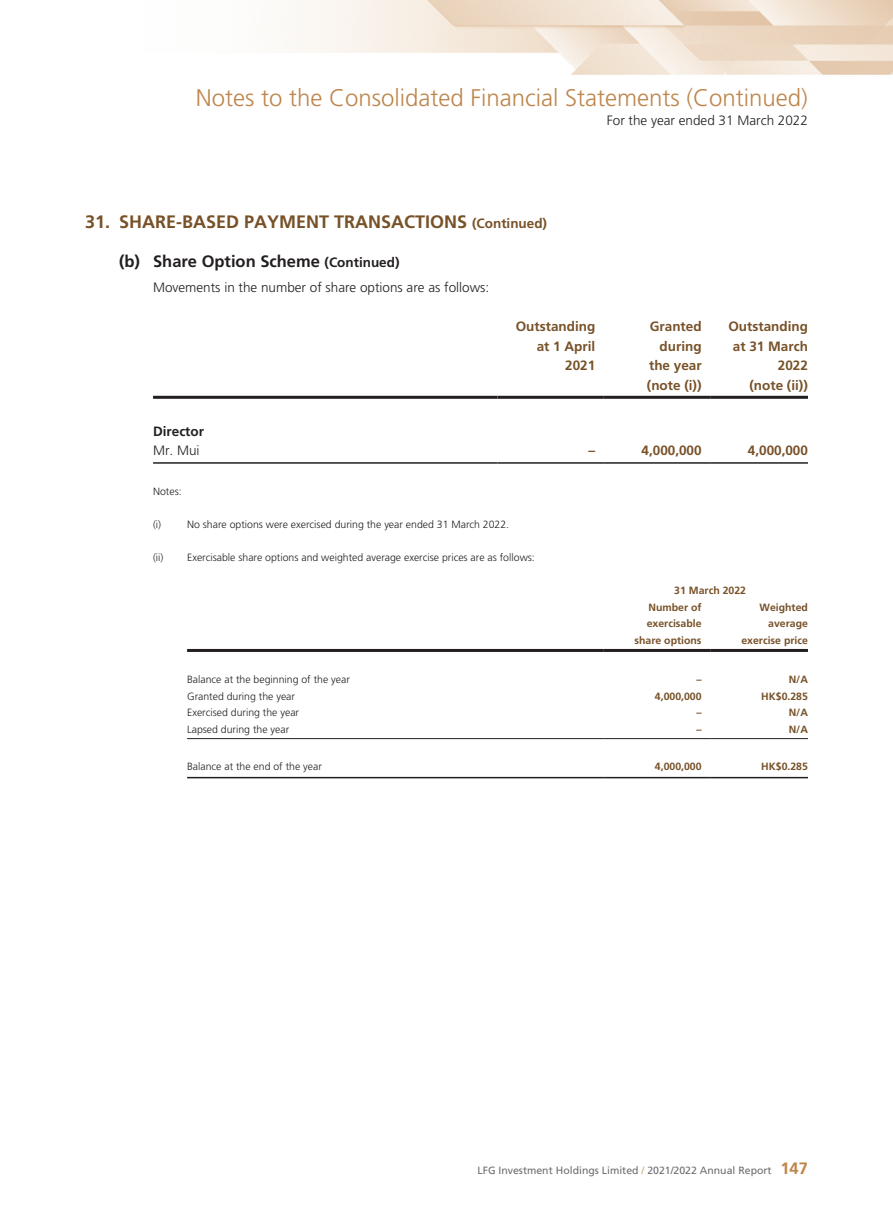
<style>
.page{position:relative;width:893px;height:1212px;background:#fff}
.page>*{position:absolute;margin:0;border:0;box-sizing:border-box;transform-origin:0 0}
.t1{font:300 24px "Frutiger LT Std";color:#be854b}
._01_H1{font:700 18px "Frutiger LT Std";color:#775128}
._02_H2{font:700 16.5px "Frutiger LT Std";color:#231f20}
._50_Table_txt{font:700 13.5px "Frutiger LT Std";color:#775128}
._00_txt{font:300 13.5px "Frutiger LT Std";color:#231f20}
._50_Table_txt-2{font:700 13.5px "Frutiger LT Std";color:#231f20}
._50_Table_txt-3{font:300 13.5px "Frutiger LT Std";color:#231f20}
._06_Notes{font:300 10.5px "Frutiger LT Std";color:#231f20}
._51_N_Table_txt{font:700 10.5px "Frutiger LT Std";color:#775128}
._51_N_Table_txt-2{font:300 10.5px "Frutiger LT Std";color:#231f20}
.t2{font:10.5px "Frutiger LT Std";color:#6c6d70}
.s1{font-size:13.5px}
.s2{color:#d0a476}
.s3{font-weight:700;font-size:16.5px;color:#be854b}
</style>
<div class="page">
<img style="left:153px;top:0;width:740px;height:779px">
<svg style="left:497px;top:314px;width:319px;height:150px"></svg>
<hr style="left:153px;top:396px;width:344px;height:3px;background:#231f20">
<hr style="left:497px;top:396px;width:107px;height:3px;background:#231f20">
<hr style="left:604px;top:396px;width:106px;height:3px;background:#231f20">
<hr style="left:710px;top:396px;width:98px;height:3px;background:#231f20">
<hr style="left:153px;top:462px;width:344px;height:2px;background:#231f20">
<hr style="left:497px;top:462px;width:107px;height:2px;background:#231f20">
<hr style="left:604px;top:462px;width:106px;height:2px;background:#231f20">
<hr style="left:710px;top:462px;width:98px;height:2px;background:#231f20">
<svg style="left:604px;top:652px;width:212px;height:126px"></svg>
<hr style="left:187px;top:649px;width:417px;height:3px;background:#231f20">
<hr style="left:604px;top:649px;width:106px;height:3px;background:#231f20">
<hr style="left:710px;top:649px;width:98px;height:3px;background:#231f20">
<hr style="left:187px;top:738px;width:417px;height:1px;background:#231f20">
<hr style="left:604px;top:738px;width:106px;height:1px;background:#231f20">
<hr style="left:710px;top:738px;width:98px;height:1px;background:#231f20">
<hr style="left:187px;top:777px;width:417px;height:1px;background:#231f20">
<hr style="left:604px;top:777px;width:106px;height:1px;background:#231f20">
<hr style="left:710px;top:777px;width:98px;height:1px;background:#231f20">
<h1 class="t1" style="left:196px;top:85px;width:614px">Notes to the Consolidated Financial Statements (Continued)</h1>
<p class="_00_txt" style="left:607px;top:113px;width:203px">For the year ended 31 March 2022</p>
<p class="_01_H1" style="left:85px;top:211px;width:464px">31. SHARE-BASED PAYMENT TRANSACTIONS <span class="s1">(Continued)</span></p>
<p class="_02_H2" style="left:119px;top:251px;width:282px">(b) Share Option Scheme <span class="s1">(Continued)</span></p>
<p class="_00_txt" style="left:153px;top:280px;width:338px">Movements in the number of share options are as follows:</p>
<p class="_50_Table_txt" style="left:516px;top:319px;width:81px">Outstanding</p>
<p class="_50_Table_txt" style="left:537px;top:338px;width:60px">at 1 April</p>
<p class="_50_Table_txt" style="left:565px;top:358px;width:32px">2021</p>
<p class="_50_Table_txt" style="left:650px;top:319px;width:53px">Granted</p>
<p class="_50_Table_txt" style="left:660px;top:338px;width:43px">during</p>
<p class="_50_Table_txt" style="left:649px;top:358px;width:54px">the year</p>
<p class="_50_Table_txt" style="left:728px;top:319px;width:81px">Outstanding</p>
<p class="_50_Table_txt" style="left:733px;top:338px;width:77px">at 31 March</p>
<p class="_50_Table_txt" style="left:778px;top:358px;width:32px">2022</p>
<p class="_50_Table_txt" style="left:647px;top:377px;width:56px">(note (i))</p>
<p class="_50_Table_txt" style="left:749px;top:377px;width:60px">(note (ii))</p>
<p class="_50_Table_txt-2" style="left:153px;top:423px;width:53px">Director</p>
<p class="_50_Table_txt-3" style="left:153px;top:443px;width:48px">Mr. Mui</p>
<p class="_50_Table_txt" style="left:589px;top:442px;width:8px">–</p>
<p class="_50_Table_txt" style="left:642px;top:442px;width:62px">4,000,000</p>
<p class="_50_Table_txt" style="left:748px;top:442px;width:62px">4,000,000</p>
<p class="_06_Notes" style="left:153px;top:485px;width:30px">Notes:</p>
<p class="_06_Notes" style="left:153px;top:518px;width:10px">(i)</p>
<p class="_06_Notes" style="left:187px;top:518px;width:324px">No share options were exercised during the year ended 31 March 2022.</p>
<p class="_06_Notes" style="left:153px;top:551px;width:383px">(ii) Exercisable share options and weighted average exercise prices are as follows:</p>
<p class="_51_N_Table_txt" style="left:674px;top:584px;width:73px">31 March 2022</p>
<p class="_51_N_Table_txt" style="left:648px;top:601px;width:55px">Number of</p>
<p class="_51_N_Table_txt" style="left:647px;top:617px;width:56px">exercisable</p>
<p class="_51_N_Table_txt" style="left:634px;top:634px;width:69px">share options</p>
<p class="_51_N_Table_txt" style="left:759px;top:601px;width:50px">Weighted</p>
<p class="_51_N_Table_txt" style="left:768px;top:617px;width:41px">average</p>
<p class="_51_N_Table_txt" style="left:741px;top:634px;width:68px">exercise price</p>
<p class="_51_N_Table_txt-2" style="left:187px;top:673px;width:164px">Balance at the beginning of the year</p>
<p class="_51_N_Table_txt" style="left:696px;top:673px;width:7px">–</p>
<p class="_51_N_Table_txt" style="left:789px;top:673px;width:21px">N/A</p>
<p class="_51_N_Table_txt-2" style="left:187px;top:690px;width:109px">Granted during the year</p>
<p class="_51_N_Table_txt" style="left:655px;top:690px;width:48px">4,000,000</p>
<p class="_51_N_Table_txt" style="left:761px;top:690px;width:48px">HK$0.285</p>
<p class="_51_N_Table_txt-2" style="left:187px;top:706px;width:114px">Exercised during the year</p>
<p class="_51_N_Table_txt" style="left:696px;top:706px;width:7px">–</p>
<p class="_51_N_Table_txt" style="left:789px;top:706px;width:21px">N/A</p>
<p class="_51_N_Table_txt-2" style="left:187px;top:723px;width:104px">Lapsed during the year</p>
<p class="_51_N_Table_txt" style="left:696px;top:723px;width:7px">–</p>
<p class="_51_N_Table_txt" style="left:789px;top:723px;width:21px">N/A</p>
<p class="_51_N_Table_txt-2" style="left:187px;top:761px;width:136px">Balance at the end of the year</p>
<p class="_51_N_Table_txt" style="left:655px;top:760px;width:48px">4,000,000</p>
<p class="_51_N_Table_txt" style="left:761px;top:760px;width:48px">HK$0.285</p>
<p class="t2" style="left:477px;top:1164px;width:332px">LFG Investment Holdings Limited <span class="s2">/</span> 2021/2022 Annual Report <span class="s3">147</span></p>
</div>
